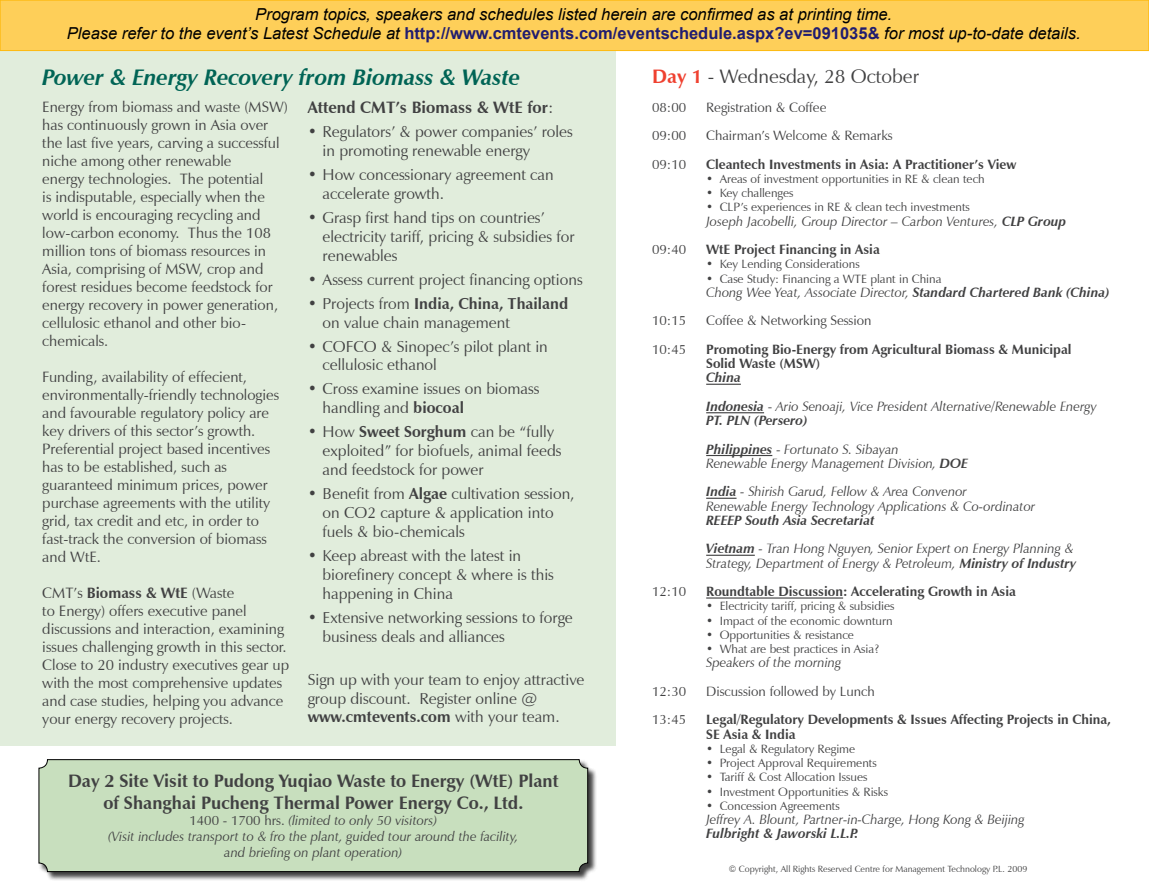
<style>
.page{position:relative;width:1149px;height:893px;background:#fff}
.page>*{position:absolute;margin:0;border:0;box-sizing:border-box;transform-origin:0 0}
.t1{font:italic 700 22.5px "Zapf Humanist 601 BT";color:#006455}
.t2{font:19.5px "Zapf Humanist 601 BT";color:#414142}
.t3{font:700 18px/21.6px "Zapf Humanist 601 BT";color:#414142;text-align:center}
.t4{font:italic 16.5px/19.5px "Arial";color:#000;text-align:center}
.t5{font:700 16.5px "Zapf Humanist 601 BT";color:#414142}
.t6{font:15.75px/18.9px "Zapf Humanist 601 BT";color:#414142}
.t7{font:15px/18px "Zapf Humanist 601 BT";color:#414142}
.t8{font:italic 13.5px/28.5px "Zapf Humanist 601 BT";color:#414142}
.t9{font:700 13.5px/14.2px "Zapf Humanist 601 BT";color:#414142}
.t10{font:13.5px "Zapf Humanist 601 BT";color:#414142}
.t11{font:italic 700 13.5px/28.5px "Zapf Humanist 601 BT";color:#414142}
.t12{font:12px "Zapf Humanist 601 BT";color:#414142}
.t13{font:9px "Zapf Humanist 601 BT";color:#414142}
.s1{font-weight:700;font-style:normal;color:#211d70}
.s2{font-weight:700}
.s3{font-weight:400}
.s4{font-style:normal}
.s5{font-weight:700;color:#ef4130}
.s6{font-weight:400;font-style:normal}
</style>
<div class="page">
<hr style="left:706px;top:384px;width:34px;height:1px;background:#414142">
<hr style="left:706px;top:412px;width:57px;height:1px;background:#414142">
<hr style="left:706px;top:455px;width:66px;height:1px;background:#414142">
<hr style="left:706px;top:498px;width:30px;height:1px;background:#414142">
<hr style="left:706px;top:555px;width:48px;height:1px;background:#414142">
<hr style="left:706px;top:597px;width:136px;height:2px;background:#414142">
<div style="left:0;top:20px;width:615px;height:726px;background:#e1eddc"></div>
<div style="left:38px;top:759px;width:564px;height:128px;background:#000;opacity:.75"></div>
<div style="left:39px;top:760px;width:548px;height:112px;background:#c8dfbe;border-radius:9px"></div>
<div style="left:39px;top:759px;width:549px;height:113px;border:1px solid #000;border-radius:9px"></div>
<div style="left:0;top:0;width:1148px;height:51px;background:#fecf59"></div>
<div style="left:0;top:0;width:1148px;height:51px;border:1px solid #fdba12"></div>
<p class="t4" style="left:67px;top:5px;width:1014px">Program topics, speakers and schedules listed herein are confirmed as at printing time.<br>Please refer to the event’s Latest Schedule at <span class="s1">http://www.cmtevents.com/eventschedule.aspx?ev=091035&amp;</span> for most up-to-date details.</p>
<h1 class="t1" style="left:42px;top:64px;width:479px">Power &amp; Energy Recovery from Biomass &amp; Waste</h1>
<p class="t7" style="left:42px;top:98px;width:247px">Energy from biomass and waste (MSW) has continuously grown in Asia over the last five years, carving a successful niche among other renewable<br>energy technologies. The potential<br>is indisputable, especially when the world is encouraging recycling and low-carbon economy. Thus the 108 million tons of biomass resources in Asia, comprising of MSW, crop and forest residues become feedstock for energy recovery in power generation, cellulosic ethanol and other bio&shy;chemicals.</p>
<p class="t7" style="left:42px;top:368px;width:238px">Funding, availability of effecient, environmentally-friendly technologies and favourable regulatory policy are key drivers of this sector’s growth.<br>Preferential project based incentives has to be established, such as guaranteed minimum prices, power purchase agreements with the utility grid, tax credit and etc, in order to fast-track the conversion of biomass and WtE.</p>
<p class="t7" style="left:42px;top:584px;width:248px">CMT’s <span class="s2">Biomass &amp; WtE</span> (Waste<br>to Energy) offers executive panel discussions and interaction, examining issues challenging growth in this sector.<br>Close to 20 industry executives gear up with the most comprehensive updates and case studies, helping you advance your energy recovery projects.</p>
<p class="t5" style="left:307px;top:97px;width:247px">Attend CMT’s Biomass &amp; WtE for<span class="s3">:</span></p>
<p class="t6" style="left:322px;top:122px;width:251px;text-indent:-15px">• Regulators’ &amp; power companies’ roles in promoting renewable energy</p>
<p class="t6" style="left:322px;top:165px;width:232px;text-indent:-15px">• How concessionary agreement can accelerate growth.</p>
<p class="t6" style="left:322px;top:208px;width:253px;text-indent:-15px">• Grasp first hand tips on countries’ electricity tariff, pricing &amp; subsidies for renewables</p>
<p class="t6" style="left:307px;top:270px;width:276px">• Assess current project financing options</p>
<p class="t6" style="left:322px;top:294px;width:247px;text-indent:-15px">• Projects from <span class="s2">India, China, Thailand </span>on value chain management</p>
<p class="t6" style="left:322px;top:337px;width:227px;text-indent:-15px">• COFCO &amp; Sinopec’s pilot plant in cellulosic ethanol</p>
<p class="t6" style="left:322px;top:380px;width:218px;text-indent:-15px">• Cross examine issues on biomass handling and <span class="s2">biocoal</span></p>
<p class="t6" style="left:322px;top:422px;width:240px;text-indent:-15px">• How <span class="s2">Sweet Sorghum</span> can be “fully exploited” for biofuels, animal feeds and feedstock for power</p>
<p class="t6" style="left:322px;top:484px;width:253px;text-indent:-15px">• Benefit from <span class="s2">Algae</span> cultivation session, on CO2 capture &amp; application into fuels &amp; bio-chemicals</p>
<p class="t6" style="left:322px;top:546px;width:233px;text-indent:-15px">• Keep abreast with the latest in biorefinery concept &amp; where is this happening in China</p>
<p class="t6" style="left:322px;top:608px;width:252px;text-indent:-15px">• Extensive networking sessions to forge business deals and alliances</p>
<p class="t6" style="left:307px;top:670px;width:278px">Sign up with your team to enjoy attractive group discount. Register online @ <span class="s2">www.cmtevents.com</span> with your team.</p>
<p class="t3" style="left:68px;top:770px;width:492px">Day 2 Site Visit to Pudong Yuqiao Waste to Energy (WtE) Plant of Shanghai Pucheng Thermal Power Energy Co., Ltd.</p>
<p class="t8" style="left:108px;top:812px;width:411px;line-height:16.2px;text-align:center"><span class="s4">1400 - 1700 hrs.</span> (limited to only 50 visitors)<br>(Visit includes transport to &amp; fro the plant, guided tour around the facility, and briefing on plant operation)</p>
<h2 class="t2" style="left:652px;top:64px;width:268px"><span class="s5">Day 1</span> - Wednesday, 28 October</h2>
<p class="t10" style="left:652px;top:99px;width:36px">08:00</p>
<p class="t10" style="left:706px;top:99px;width:122px">Registration &amp; Coffee</p>
<p class="t10" style="left:652px;top:127px;width:36px">09:00</p>
<p class="t10" style="left:706px;top:127px;width:188px">Chairman’s Welcome &amp; Remarks</p>
<p class="t10" style="left:652px;top:156px;width:36px">09:10</p>
<p class="t9" style="left:706px;top:157px;width:311px">Cleantech Investments in Asia: A Practitioner’s View</p>
<p class="t12" style="left:706px;top:171px;width:280px">• Areas of investment opportunities in RE &amp; clean tech</p>
<p class="t12" style="left:706px;top:186px;width:89px">• Key challenges</p>
<p class="t12" style="left:706px;top:200px;width:265px">• CLP’s experiences in RE &amp; clean tech investments</p>
<p class="t8" style="left:706px;top:207px;width:361px">Joseph Jacobelli, Group Director – Carbon Ventures, <span class="s2">CLP Group</span></p>
<p class="t10" style="left:652px;top:241px;width:36px">09:40</p>
<p class="t9" style="left:706px;top:242px;width:175px">WtE Project Financing in Asia</p>
<p class="t12" style="left:706px;top:257px;width:155px">• Key Lending Considerations</p>
<p class="t12" style="left:706px;top:271px;width:237px">• Case Study: Financing a WTE plant in China</p>
<p class="t8" style="left:706px;top:278px;width:405px">Chong Wee Yeat, Associate Director, <span class="s2">Standard Chartered Bank (China)</span></p>
<p class="t10" style="left:652px;top:312px;width:36px">10:15</p>
<p class="t10" style="left:706px;top:312px;width:167px">Coffee &amp; Networking Session</p>
<p class="t10" style="left:652px;top:341px;width:36px">10:45</p>
<p class="t9" style="left:706px;top:342px;width:367px">Promoting Bio-Energy from Agricultural Biomass &amp; Municipal<br>Solid Waste (MSW)</p>
<p class="t8" style="left:706px;top:364px;width:392px"><span class="s2">China<br>Indonesia</span> <span class="s4">-</span> Ario Senoaji, Vice President Alternative/Renewable Energy</p>
<p class="t11" style="left:706px;top:406px;width:194px">PT. PLN (Persero)<br>Philippines <span class="s6">-</span> <span class="s3">Fortunato S. Sibayan</span></p>
<p class="t8" style="left:706px;top:449px;width:263px">Renewable Energy Management Division, <span class="s2">DOE<br>India</span> - Shirish Garud, Fellow &amp; Area Convenor</p>
<p class="t8" style="left:706px;top:492px;width:330px">Renewable Energy Technology Applications &amp; Co-ordinator</p>
<p class="t8" style="left:706px;top:506px;width:369px"><span class="s2">REEEP South Asia Secretariat<br>Vietnam</span> - Tran Hong Nguyen, Senior Expert on Energy Planning &amp;</p>
<p class="t8" style="left:706px;top:549px;width:371px">Strategy, Department of Energy &amp; Petroleum, <span class="s2">Ministry of Industry</span></p>
<p class="t10" style="left:652px;top:583px;width:36px">12:10</p>
<p class="t9" style="left:706px;top:584px;width:311px">Roundtable Discussion: Accelerating Growth in Asia</p>
<p class="t12" style="left:706px;top:599px;width:190px">• Electricity tariff, pricing &amp; subsidies</p>
<p class="t12" style="left:706px;top:613px;width:188px">• Impact of the economic downturn</p>
<p class="t12" style="left:706px;top:627px;width:149px">• Opportunities &amp; resistance</p>
<p class="t12" style="left:706px;top:642px;width:174px">• What are best practices in Asia?</p>
<p class="t8" style="left:706px;top:649px;width:136px">Speakers of the morning</p>
<p class="t10" style="left:652px;top:683px;width:36px">12:30</p>
<p class="t10" style="left:706px;top:683px;width:170px">Discussion followed by Lunch</p>
<p class="t10" style="left:652px;top:711px;width:36px">13:45</p>
<p class="t9" style="left:706px;top:713px;width:406px">Legal/Regulatory Developments &amp; Issues Affecting Projects in China,<br>SE Asia &amp; India</p>
<p class="t12" style="left:706px;top:741px;width:150px">• Legal &amp; Regulatory Regime</p>
<p class="t12" style="left:706px;top:756px;width:172px">• Project Approval Requirements</p>
<p class="t12" style="left:706px;top:770px;width:163px">• Tariff &amp; Cost Allocation Issues</p>
<p class="t12" style="left:706px;top:784px;width:183px">• Investment Opportunities &amp; Risks</p>
<p class="t12" style="left:706px;top:798px;width:135px">• Concession Agreements</p>
<p class="t8" style="left:706px;top:805px;width:320px">Jeffrey A. Blount, Partner-in-Charge, Hong Kong &amp; Beijing</p>
<p class="t11" style="left:706px;top:820px;width:154px">Fulbright &amp; Jaworski L.L.P.</p>
<p class="t13" style="left:728px;top:863px;width:300px">© Copyright, All Rights Reserved Centre for Management Technology P.L. 2009</p>
</div>
